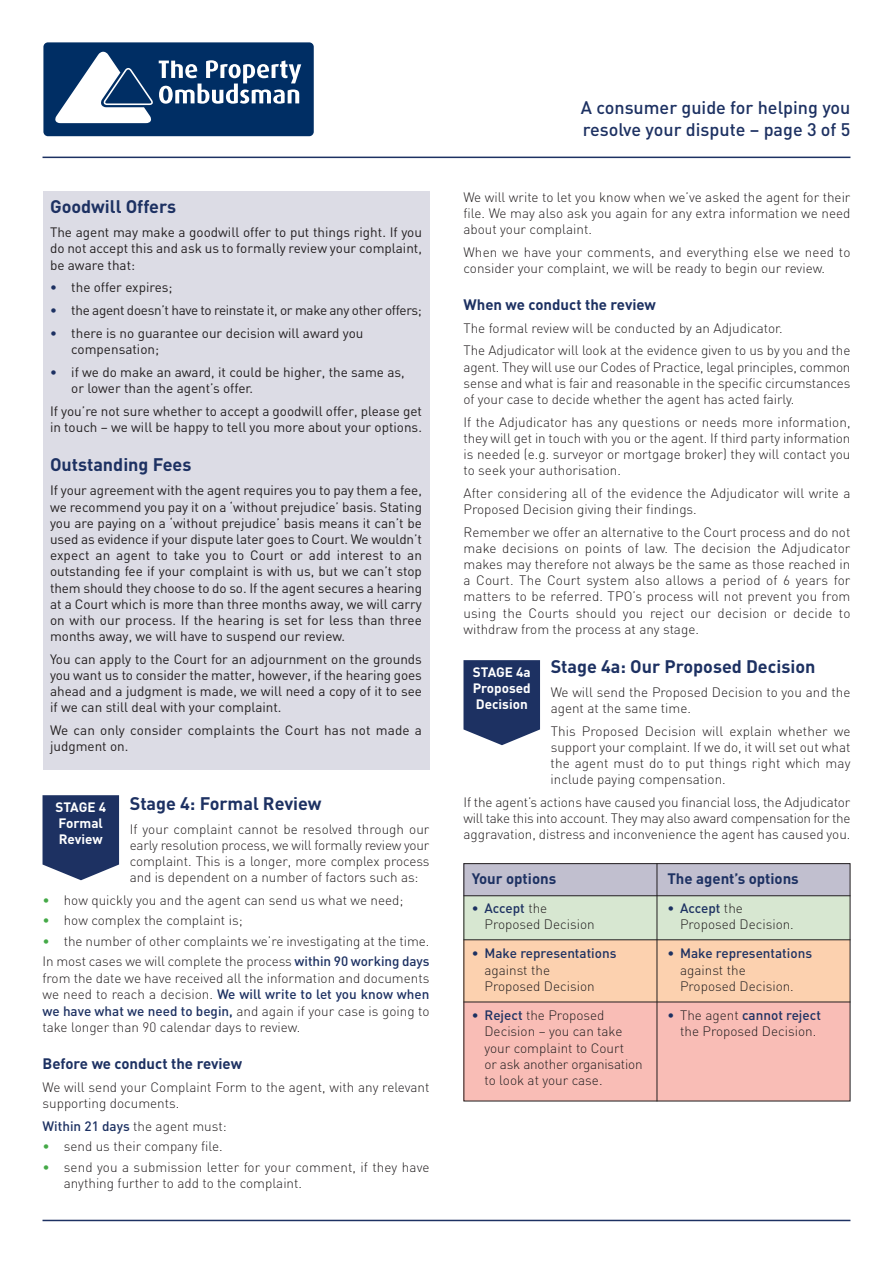
<style>
.page{position:relative;width:893px;height:1263px;background:#fff}
.page>*{position:absolute;margin:0;border:0;box-sizing:border-box;transform-origin:0 0}
.t1{font:700 18px "DIN";color:#1d3162}
.t2{font:500 18px/21.6px "DIN";color:#1d3162}
.t3{font:700 15px "DIN";color:#1d3162}
.t4{font:300 13.5px/16.2px "DIN";color:#231f20;text-align:justify}
.t5{font:13.5px/16.2px "DIN";color:#231f20}
.t6{font:500 13.5px "DIN";color:#1d3162}
.t7{font:13.5px "DIN";letter-spacing:-.025em;color:#231f20}
.t8{font:700 13.5px/16.2px "DIN";color:#fff}
.s1{font-weight:500;color:#1d3162}
.s2{color:#44a947}
.s3{font-weight:300;color:#231f20}
</style>
<div class="page">
<hr style="left:43px;top:1220px;width:807px;height:1px;background:#1d3162">
<hr style="left:43px;top:157px;width:807px;height:1px;background:#1d3162">
<div style="left:43px;top:42px;width:271px;height:94px;background:#002e64;border-radius:5px"></div>
<svg style="left:159px;top:60px;width:142px;height:44px"></svg>
<svg style="left:55px;top:51px;width:98px;height:72px"></svg>
<div style="left:43px;top:191px;width:386px;height:579px;background:#dcdce5"></div>
<svg style="left:43px;top:795px;width:76px;height:85px;background:#314370"></svg>
<div style="left:463px;top:896px;width:387px;height:44px;background:#d7e7d1"></div>
<div style="left:463px;top:863px;width:387px;height:32px;background:#c1bfcf"></div>
<div style="left:463px;top:940px;width:387px;height:62px;background:#fcd1af"></div>
<div style="left:463px;top:1002px;width:387px;height:98px;background:#f9bdb6"></div>
<div style="left:463px;top:863px;width:387px;height:238px;border:1px solid #231f20"></div>
<svg style="left:463px;top:660px;width:77px;height:85px;background:#334571"></svg>
<hr style="left:657px;top:863px;width:1px;height:238px;background:#231f20">
<hr style="left:463px;top:895px;width:387px;height:1px;background:#231f20">
<hr style="left:463px;top:939px;width:387px;height:1px;background:#231f20">
<hr style="left:463px;top:1001px;width:387px;height:1px;background:#231f20">
<h1 class="t1" style="left:50px;top:197px;width:128px">Goodwill Offers</h1>
<p class="t5" style="left:50px;top:225px;width:373px;text-align:justify">The agent may make a goodwill offer to put things right. If you do not accept this and ask us to formally review your complaint, be aware that:</p>
<p class="t5" style="left:50px;top:280px;width:124px"><span class="s1">•</span> the offer expires;</p>
<p class="t7" style="left:50px;top:303px;width:373px"><span class="s1">•</span> the agent doesn’t have to reinstate it, or make any other offers;</p>
<p class="t5" style="left:71px;top:325px;width:294px;text-indent:-21px"><span class="s1">•</span> there is no guarantee our decision will award you compensation;</p>
<p class="t5" style="left:71px;top:364px;width:335px;text-indent:-21px"><span class="s1">•</span> if we do make an award, it could be higher, the same as, or lower than the agent’s offer.</p>
<p class="t5" style="left:50px;top:403px;width:373px">If you’re not sure whether to accept a goodwill offer, please get in touch – we will be happy to tell you more about your options.</p>
<h1 class="t1" style="left:50px;top:455px;width:143px">Outstanding Fees</h1>
<p class="t5" style="left:50px;top:483px;width:373px;text-align:justify">If your agreement with the agent requires you to pay them a fee, we recommend you pay it on a ‘without prejudice’ basis. Stating you are paying on a ‘without prejudice’ basis means it can’t be used as evidence if your dispute later goes to Court. We wouldn’t expect an agent to take you to Court or add interest to an outstanding fee if your complaint is with us, but we can’t stop them should they choose to do so. If the agent secures a hearing at a Court which is more than three months away, we will carry on with our process. If the hearing is set for less than three months away, we will have to suspend our review.</p>
<p class="t5" style="left:50px;top:651px;width:373px;text-align:justify">You can apply to the Court for an adjournment on the grounds you want us to consider the matter, however, if the hearing goes ahead and a judgment is made, we will need a copy of it to see if we can still deal with your complaint.</p>
<p class="t5" style="left:50px;top:722px;width:373px">We can only consider complaints the Court has not made a judgment on.</p>
<h1 class="t1" style="left:130px;top:793px;width:193px">Stage 4: Formal Review</h1>
<p class="t4" style="left:130px;top:821px;width:301px">If your complaint cannot be resolved through our early resolution process, we will formally review your complaint. This is a longer, more complex process and is dependent on a number of factors such as:</p>
<p class="t4" style="left:43px;top:892px;width:362px"><span class="s2">•</span> how quickly you and the agent can send us what we need;</p>
<p class="t4" style="left:43px;top:912px;width:202px"><span class="s2">•</span> how complex the complaint is;</p>
<p class="t4" style="left:43px;top:930px;width:388px;line-height:20.9px"><span class="s2">•</span> the number of other complaints we’re investigating at the time.<br>In most cases we will complete the process <span class="s1">within 90 working days</span></p>
<p class="t4" style="left:43px;top:970px;width:388px">from the date we have received all the information and documents we need to reach a decision. <span class="s1">We will write to let you know when we have what we need to begin,</span> and again if your case is going to take longer than 90 calendar days to review.</p>
<p class="t3" style="left:43px;top:1055px;width:201px">Before we conduct the review</p>
<p class="t4" style="left:43px;top:1079px;width:388px">We will send your Complaint Form to the agent, with any relevant supporting documents.</p>
<p class="t4" style="left:43px;top:1118px;width:186px"><span class="s1">Within 21 days</span> the agent must:</p>
<p class="t4" style="left:43px;top:1139px;width:182px"><span class="s2">•</span> send us their company file.</p>
<p class="t4" style="left:64px;top:1159px;width:367px;text-indent:-21px"><span class="s2">•</span> send you a submission letter for your comment, if they have anything further to add to the complaint.</p>
<p class="t8" style="left:55px;top:799px;width:52px">STAGE 4<br>Formal<br>Review</p>
<h1 class="t2" style="left:581px;top:97px;width:271px">A consumer guide for helping you resolve your dispute – page 3 of 5</h1>
<p class="t4" style="left:463px;top:189px;width:388px">We will write to let you know when we’ve asked the agent for their file. We may also ask you again for any extra information we need about your complaint.</p>
<p class="t4" style="left:463px;top:244px;width:388px">When we have your comments, and everything else we need to consider your complaint, we will be ready to begin our review.</p>
<p class="t3" style="left:463px;top:296px;width:194px">When we conduct the review</p>
<p class="t4" style="left:463px;top:317px;width:388px;line-height:22.6px">The formal review will be conducted by an Adjudicator.<br>The Adjudicator will look at the evidence given to us by you and the</p>
<p class="t4" style="left:463px;top:359px;width:388px">agent. They will use our Codes of Practice, legal principles, common sense and what is fair and reasonable in the specific circumstances of your case to decide whether the agent has acted fairly.</p>
<p class="t4" style="left:463px;top:414px;width:388px">If the Adjudicator has any questions or needs more information, they will get in touch with you or the agent. If third party information is needed (e.g. surveyor or mortgage broker) they will contact you to seek your authorisation.</p>
<p class="t4" style="left:463px;top:485px;width:388px">After considering all of the evidence the Adjudicator will write a<br>Proposed Decision giving their findings.</p>
<p class="t4" style="left:463px;top:524px;width:388px">Remember we offer an alternative to the Court process and do not make decisions on points of law. The decision the Adjudicator makes may therefore not always be the same as those reached in a Court. The Court system also allows a period of 6 years for matters to be referred. TPO’s process will not prevent you from using the Courts should you reject our decision or decide to withdraw from the process at any stage.</p>
<h1 class="t1" style="left:551px;top:656px;width:266px">Stage 4a: Our Proposed Decision</h1>
<p class="t4" style="left:551px;top:684px;width:301px">We will send the Proposed Decision to you and the agent at the same time.</p>
<p class="t4" style="left:550px;top:723px;width:301px">This Proposed Decision will explain whether we support your complaint. If we do, it will set out what the agent must do to put things right which may include paying compensation.</p>
<p class="t4" style="left:463px;top:794px;width:388px">If the agent’s actions have caused you financial loss, the Adjudicator will take this into account. They may also award compensation for the aggravation, distress and inconvenience the agent has caused you.</p>
<p class="t3" style="left:472px;top:869px;width:86px">Your options</p>
<p class="t3" style="left:667px;top:869px;width:133px">The agent’s options</p>
<p class="t6" style="left:472px;top:900px;width:77px">• Accept <span class="s3">the</span></p>
<p class="t6" style="left:667px;top:900px;width:77px">• Accept <span class="s3">the</span></p>
<p class="t4" style="left:484px;top:916px;width:112px">Proposed Decision</p>
<p class="t4" style="left:680px;top:916px;width:115px">Proposed Decision.</p>
<p class="t6" style="left:472px;top:946px;width:146px">• Make representations</p>
<p class="t6" style="left:667px;top:946px;width:146px">• Make representations</p>
<p class="t4" style="left:484px;top:962px;width:67px">against the</p>
<p class="t4" style="left:680px;top:962px;width:67px">against the</p>
<p class="t4" style="left:484px;top:978px;width:112px">Proposed Decision</p>
<p class="t4" style="left:680px;top:978px;width:115px">Proposed Decision.</p>
<p class="t4" style="left:472px;top:1007px;width:134px"><span class="s1">• Reject</span> the Proposed</p>
<p class="t6" style="left:667px;top:1007px;width:155px">• <span class="s3">The agent</span> cannot reject</p>
<p class="t4" style="left:484px;top:1023px;width:139px">Decision – you can take</p>
<p class="t4" style="left:680px;top:1023px;width:138px">the Proposed Decision.</p>
<p class="t4" style="left:484px;top:1040px;width:160px;text-align:left">your complaint to Court<br>or ask another organisation to look at your case.</p>
<p class="t8" style="left:473px;top:664px;width:60px;text-align:justify">STAGE 4a Proposed Decision</p>
</div>
